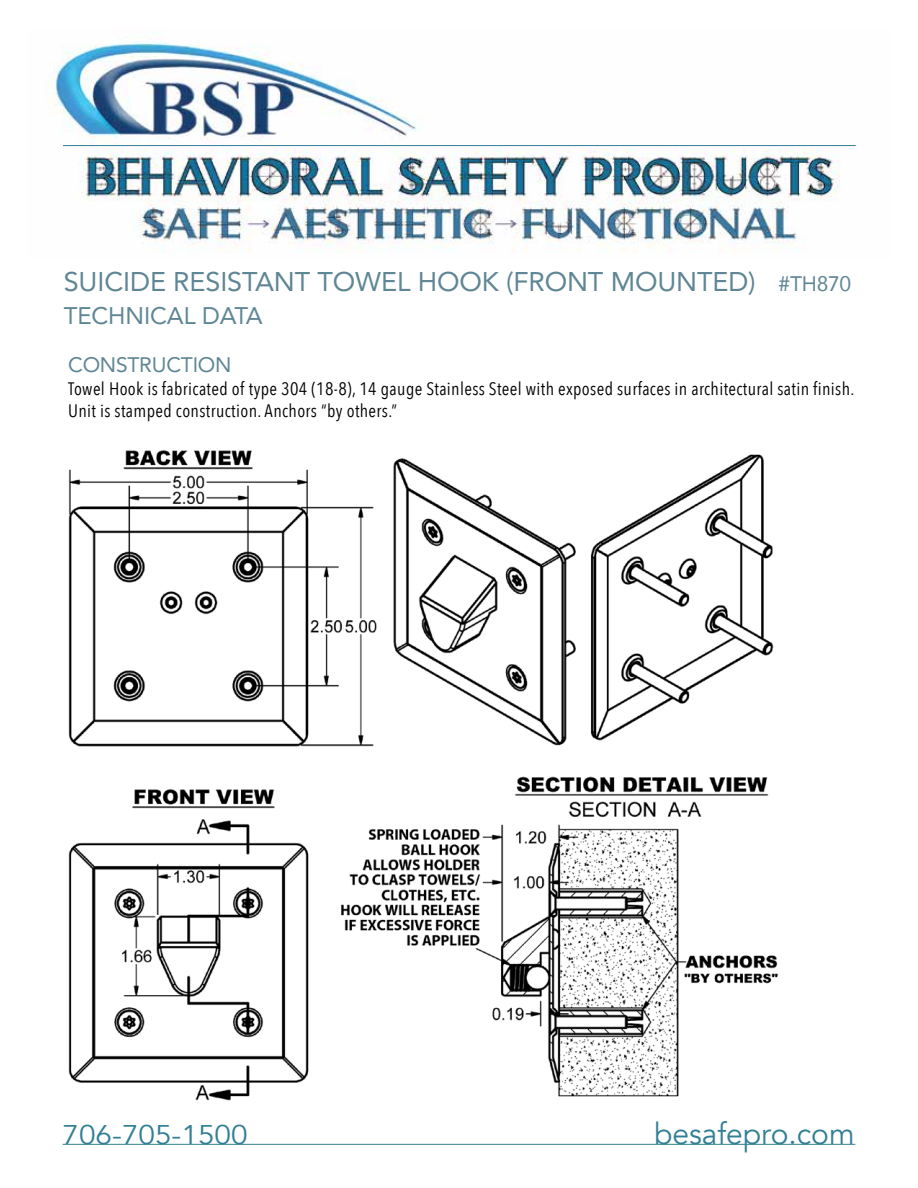
<style>
.page{position:relative;width:918px;height:1188px;background:#fff}
.page>*{position:absolute;margin:0;border:0;box-sizing:border-box;transform-origin:0 0}
.t1{font:30px "Avenir";color:#327f95}
.t2{font:27px "Avenir";letter-spacing:-.005em;color:#5f8695}
.t3{font:27px "Avenir";color:#327f95;scale:1.1 1}
.t4{font:24px "Avenir";letter-spacing:-.005em;color:#5f8695}
.t5{font:21px "Avenir";letter-spacing:-.01em;color:#5f8695}
.t6{font:18px/22.5px "Avenir Next Condensed";letter-spacing:.02em;color:#000}
.s1{font-size:21px}
</style>
<div class="page">
<hr style="left:63px;top:1144px;width:792px;height:1px;background:#327f95">
<img style="left:50px;top:41px;width:805px;height:212px">
<hr style="left:63px;top:145px;width:793px;height:1px;background:#327f95">
<img style="left:68px;top:450px;width:710px;height:651px">
<h2 class="t2" style="left:64px;top:260px;width:789px">SUICIDE RESISTANT TOWEL HOOK (FRONT MOUNTED) <span class="s1">#TH870</span></h2>
<h3 class="t4" style="left:64px;top:297px;width:200px">TECHNICAL DATA</h3>
<p class="t5" style="left:68px;top:348px;width:165px">CONSTRUCTION</p>
<p class="t6" style="left:68px;top:376px;width:788px">Towel Hook is fabricated of type 304 (18-8), 14 gauge Stainless Steel with exposed surfaces in architectural satin finish.<br>Unit is stamped construction. Anchors “by others.”</p>
<h2 class="t3" style="left:63px;top:1119px;width:170px">706-705-1500</h2>
<h1 class="t1" style="left:654px;top:1116px;width:202px">besafepro.com</h1>
</div>
